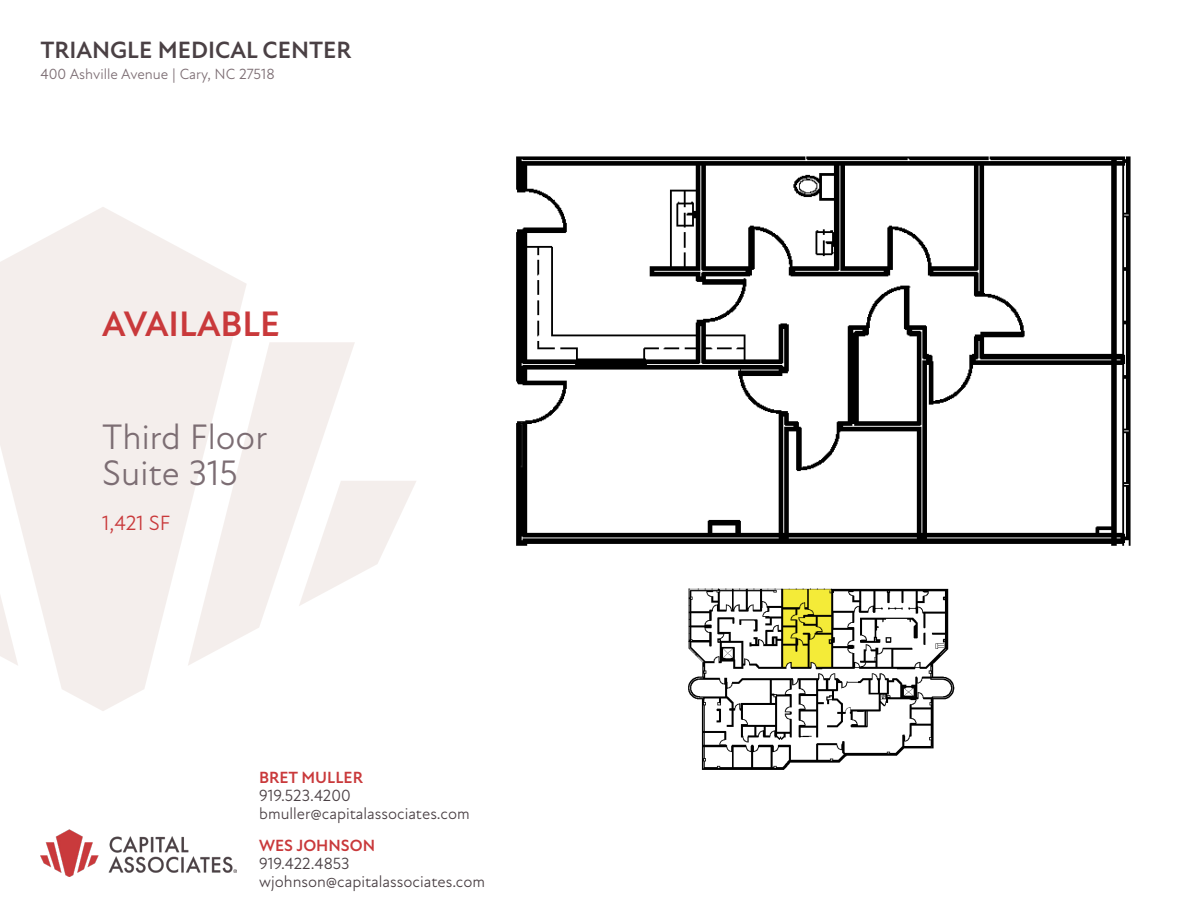
<style>
.page{position:relative;width:1188px;height:918px;background:#fff}
.page>*{position:absolute;margin:0;border:0;box-sizing:border-box;transform-origin:0 0}
.t1{font:36px "New Atten";color:#7c6d73}
.t2{font:700 36px "New Atten";color:#c9393b}
.t3{font:700 24px "New Atten";color:#4a4044}
.t4{font:21px "New Atten";color:#c9393b}
.t5{font:16.5px/18px "New Atten";color:#4a4044}
.t6{font:700 16.5px "New Atten";color:#c9393b}
.t7{font:15px "New Atten";color:#7c6d73}
</style>
<div class="page">
<svg style="left:0;top:207px;width:247px;height:504px;fill:#f4eeec"></svg>
<svg style="left:0;top:342px;width:18px;height:324px"></svg>
<svg style="left:188px;top:342px;width:167px;height:324px;fill:#f4eeec"></svg>
<svg style="left:299px;top:481px;width:117px;height:125px"></svg>
<img style="left:40px;top:829px;width:197px;height:47px">
<img style="left:516px;top:156px;width:615px;height:390px">
<img style="left:688px;top:588px;width:267px;height:182px">
<h2 class="t3" style="left:40px;top:36px;width:312px">TRIANGLE MEDICAL CENTER</h2>
<p class="t7" style="left:40px;top:66px;width:236px">400 Ashville Avenue | Cary, NC 27518</p>
<p class="t2" style="left:102px;top:303px;width:179px">AVAILABLE</p>
<p class="t1" style="left:102px;top:416px;width:167px">Third Floor</p>
<p class="t1" style="left:102px;top:452px;width:137px">Suite 315</p>
<p class="t4" style="left:102px;top:510px;width:70px">1,421 SF</p>
<p class="t6" style="left:259px;top:767px;width:105px">BRET MULLER</p>
<p class="t5" style="left:259px;top:786px;width:212px">919.523.4200 bmuller@capitalassociates.com</p>
<p class="t6" style="left:259px;top:835px;width:117px">WES JOHNSON</p>
<p class="t5" style="left:259px;top:854px;width:227px">919.422.4853 wjohnson@capitalassociates.com</p>
</div>
